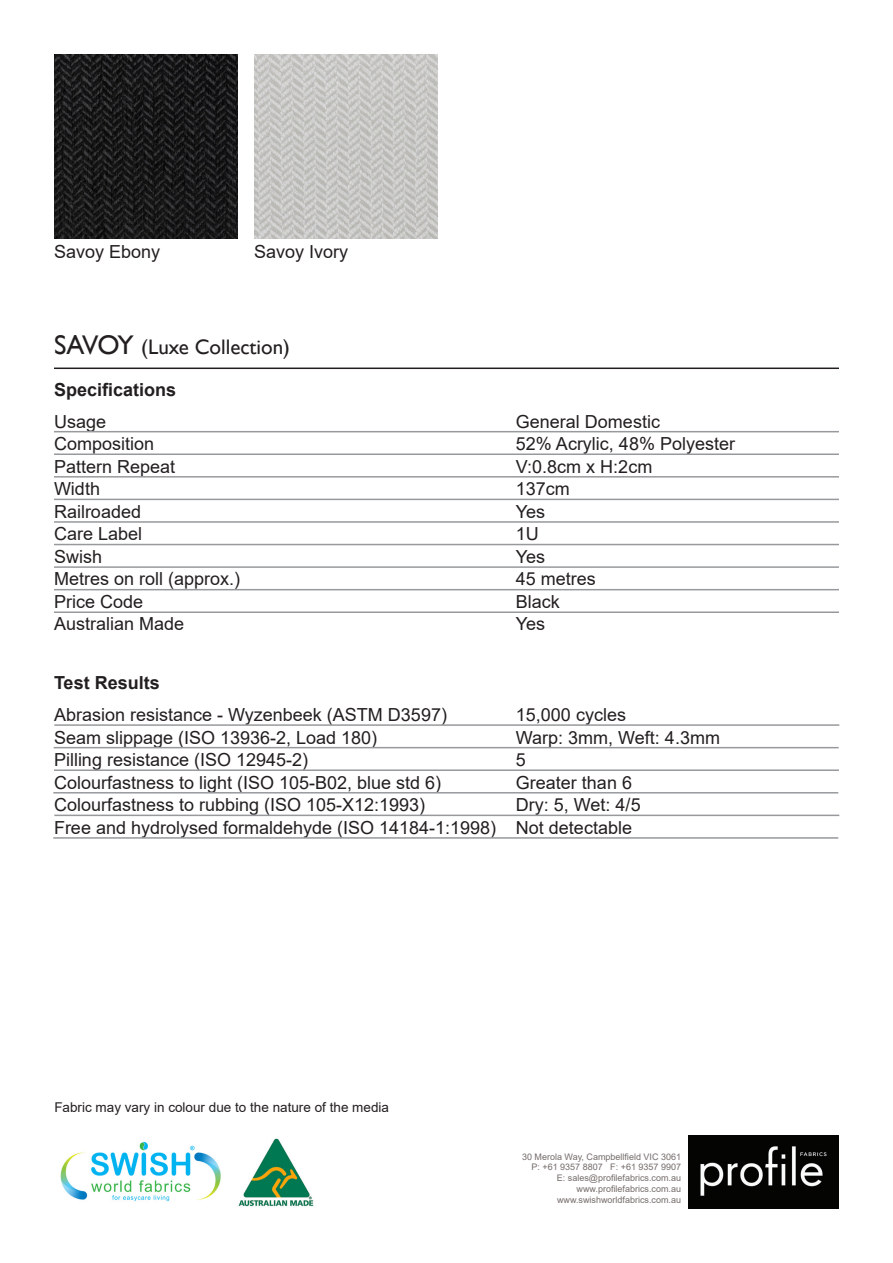
<style>
.page{position:relative;width:893px;height:1263px;background:#fff}
.page>*{position:absolute;margin:0;border:0;box-sizing:border-box;transform-origin:0 0}
.t1{font:21px "Gill Sans";color:#231f20}
.t2{font:18px "Arial";color:#231f20}
.t3{font:700 18px "Arial";color:#231f20}
.t4{font:13.5px "Arial";color:#231f20}
.t5{font:9px "Arial";color:#746c6a}
.s1{font-size:27px}
</style>
<div class="page">
<img style="left:254px;top:54px;width:183px;height:184px">
<img style="left:54px;top:54px;width:183px;height:184px">
<hr style="left:54px;top:367px;width:785px;height:2px;background:#231f20">
<img style="left:60px;top:1141px;width:161px;height:61px">
<img style="left:689px;top:1136px;width:150px;height:73px">
<hr style="left:54px;top:453px;width:785px;height:2px;background:#97999c">
<hr style="left:54px;top:476px;width:785px;height:2px;background:#97999c">
<hr style="left:54px;top:499px;width:785px;height:1px;background:#97999c">
<hr style="left:54px;top:521px;width:785px;height:2px;background:#97999c">
<hr style="left:54px;top:544px;width:785px;height:1px;background:#97999c">
<hr style="left:54px;top:566px;width:785px;height:2px;background:#97999c">
<hr style="left:54px;top:589px;width:785px;height:1px;background:#97999c">
<hr style="left:54px;top:611px;width:785px;height:2px;background:#97999c">
<hr style="left:54px;top:431px;width:785px;height:1px;background:#97999c">
<hr style="left:54px;top:724px;width:785px;height:2px;background:#97999c">
<hr style="left:54px;top:747px;width:785px;height:1px;background:#97999c">
<hr style="left:54px;top:769px;width:785px;height:2px;background:#97999c">
<hr style="left:53px;top:792px;width:785px;height:1px;background:#97999c">
<hr style="left:54px;top:815px;width:785px;height:1px;background:#97999c">
<hr style="left:53px;top:837px;width:785px;height:2px;background:#97999c">
<img style="left:238px;top:1138px;width:76px;height:69px">
<p class="t2" style="left:54px;top:239px;width:108px">Savoy Ebony</p>
<p class="t2" style="left:254px;top:239px;width:96px">Savoy Ivory</p>
<p class="t1" style="left:54px;top:335px;width:238px"><span class="s1">SAVOY</span> (Luxe Collection)</p>
<p class="t3" style="left:54px;top:377px;width:124px">Specifications</p>
<p class="t2" style="left:54px;top:409px;width:54px">Usage</p>
<p class="t2" style="left:54px;top:432px;width:102px">Composition</p>
<p class="t2" style="left:54px;top:454px;width:123px">Pattern Repeat</p>
<p class="t2" style="left:54px;top:477px;width:48px">Width</p>
<p class="t2" style="left:54px;top:499px;width:89px">Railroaded</p>
<p class="t2" style="left:54px;top:522px;width:90px">Care Label</p>
<p class="t2" style="left:54px;top:544px;width:50px">Swish</p>
<p class="t2" style="left:54px;top:567px;width:188px">Metres on roll (approx.)</p>
<p class="t2" style="left:54px;top:589px;width:91px">Price Code</p>
<p class="t2" style="left:54px;top:612px;width:132px">Australian Made</p>
<p class="t3" style="left:54px;top:670px;width:107px">Test Results</p>
<p class="t2" style="left:54px;top:702px;width:394px">Abrasion resistance - Wyzenbeek (ASTM D3597)</p>
<p class="t2" style="left:54px;top:725px;width:325px">Seam slippage (ISO 13936-2, Load 180)</p>
<p class="t2" style="left:54px;top:747px;width:256px">Pilling resistance (ISO 12945-2)</p>
<p class="t2" style="left:54px;top:770px;width:389px">Colourfastness to light (ISO 105-B02, blue std 6)</p>
<p class="t2" style="left:54px;top:792px;width:373px">Colourfastness to rubbing (ISO 105-X12:1993)</p>
<p class="t2" style="left:54px;top:815px;width:444px">Free and hydrolysed formaldehyde (ISO 14184-1:1998)</p>
<p class="t2" style="left:516px;top:409px;width:146px">General Domestic</p>
<p class="t2" style="left:516px;top:432px;width:221px">52% Acrylic, 48% Polyester</p>
<p class="t2" style="left:516px;top:454px;width:138px">V:0.8cm x H:2cm</p>
<p class="t2" style="left:516px;top:477px;width:56px">137cm</p>
<p class="t2" style="left:516px;top:499px;width:31px">Yes</p>
<p class="t2" style="left:516px;top:522px;width:25px">1U</p>
<p class="t2" style="left:516px;top:544px;width:31px">Yes</p>
<p class="t2" style="left:516px;top:567px;width:82px">45 metres</p>
<p class="t2" style="left:516px;top:589px;width:46px">Black</p>
<p class="t2" style="left:516px;top:612px;width:31px">Yes</p>
<p class="t2" style="left:516px;top:702px;width:112px">15,000 cycles</p>
<p class="t2" style="left:516px;top:725px;width:206px">Warp: 3mm, Weft: 4.3mm</p>
<p class="t2" style="left:516px;top:747px;width:12px">5</p>
<p class="t2" style="left:516px;top:770px;width:118px">Greater than 6</p>
<p class="t2" style="left:516px;top:792px;width:126px">Dry: 5, Wet: 4/5</p>
<p class="t2" style="left:516px;top:815px;width:118px">Not detectable</p>
<p class="t4" style="left:54px;top:1098px;width:336px">Fabric may vary in colour due to the nature of the media</p>
<p class="t5" style="left:522px;top:1150px;width:161px">30 Merola Way, Campbellfield VIC 3061</p>
<p class="t5" style="left:531px;top:1161px;width:151px">P: +61 9357 8807 F: +61 9357 9907</p>
<p class="t5" style="left:557px;top:1172px;width:126px">E: sales@profilefabrics.com.au</p>
<p class="t5" style="left:576px;top:1183px;width:106px">www.profilefabrics.com.au</p>
<p class="t5" style="left:557px;top:1193px;width:126px">www.swishworldfabrics.com.au</p>
</div>
